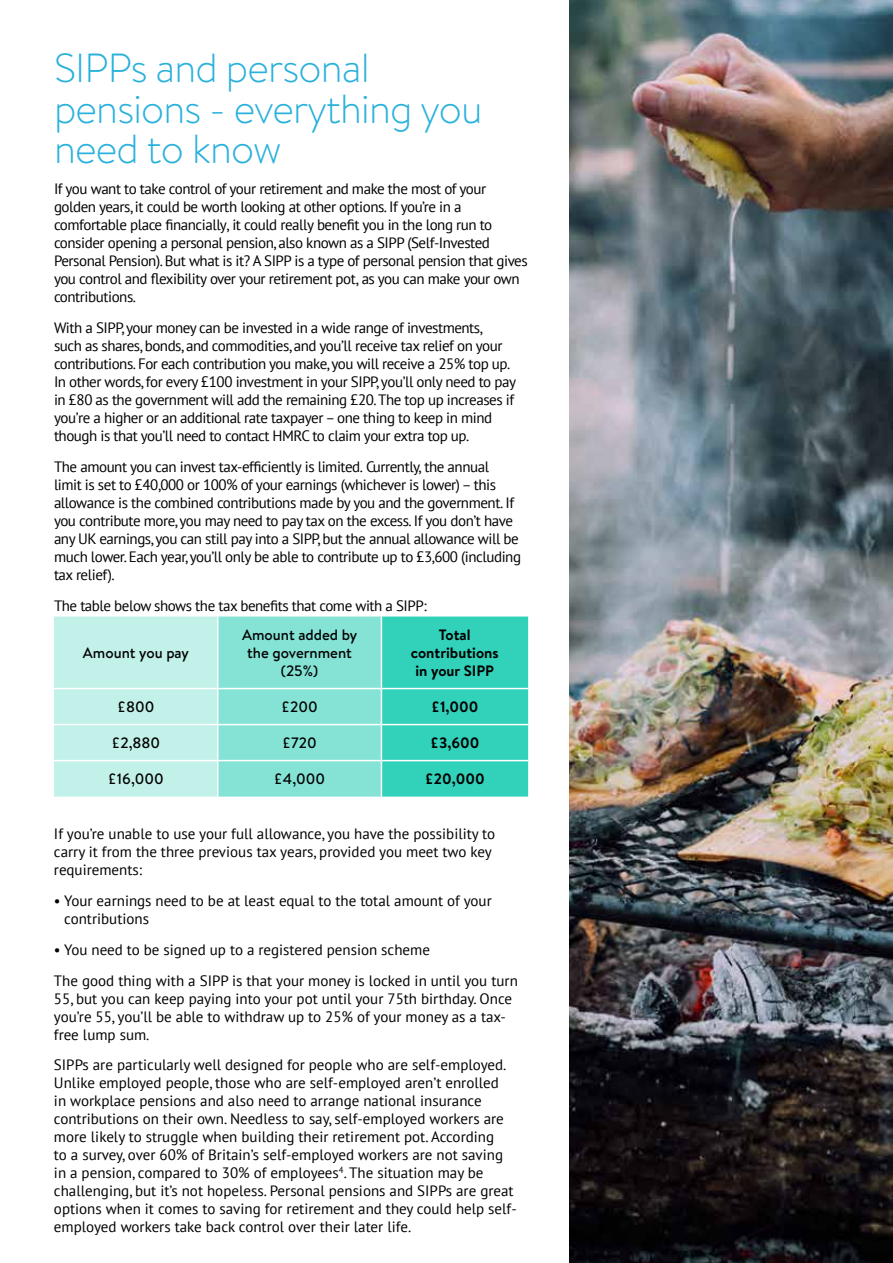
<style>
.page{position:relative;width:893px;height:1263px;background:#fff}
.page>*{position:absolute;margin:0;border:0;box-sizing:border-box;transform-origin:0 0}
.t1{font:300 40.65px/40.5px "Brandon Text";letter-spacing:-.02em;color:#28b1dc}
.t2{font:15px/18px "PT Sans";letter-spacing:-.03em;color:#000}
.t3{font:15px/18px "PT Sans";color:#000}
.t4{font:500 15px/18px "Brandon Text";color:#000;text-align:center}
.t5{font:700 15px/18px "Brandon Text";color:#000;text-align:center}
</style>
<div class="page">
<svg style="left:54px;top:616px;width:474px;height:181px;background:#82e2d4"></svg>
<hr style="left:217px;top:616px;width:1px;height:72px;background:#fff">
<hr style="left:381px;top:616px;width:1px;height:72px;background:#fff">
<hr style="left:54px;top:688px;width:164px;height:1px;background:#fff">
<hr style="left:218px;top:688px;width:163px;height:1px;background:#fff">
<hr style="left:217px;top:689px;width:1px;height:35px;background:#fff">
<hr style="left:381px;top:688px;width:147px;height:1px;background:#fff">
<hr style="left:381px;top:689px;width:1px;height:35px;background:#fff">
<hr style="left:54px;top:724px;width:164px;height:1px;background:#fff">
<hr style="left:218px;top:724px;width:163px;height:1px;background:#fff">
<hr style="left:217px;top:725px;width:1px;height:35px;background:#fff">
<hr style="left:381px;top:724px;width:147px;height:1px;background:#fff">
<hr style="left:381px;top:725px;width:1px;height:35px;background:#fff">
<hr style="left:54px;top:760px;width:164px;height:1px;background:#fff">
<hr style="left:218px;top:760px;width:163px;height:1px;background:#fff">
<hr style="left:217px;top:761px;width:1px;height:36px;background:#fff">
<hr style="left:381px;top:760px;width:147px;height:1px;background:#fff">
<hr style="left:381px;top:761px;width:1px;height:36px;background:#fff">
<img style="left:570px;top:0;width:323px;height:1263px">
<h1 class="t1" style="left:54px;top:47px;width:430px">SIPPs and personal pensions - everything you need to know</h1>
<p class="t2" style="left:54px;top:180px;width:475px">If you want to take control of your retirement and make the most of your golden years, it could be worth looking at other options. If you’re in a comfortable place financially, it could really benefit you in the long run to consider opening a personal pension, also known as a SIPP (Self-Invested Personal Pension). But what is it? A SIPP is a type of personal pension that gives you control and flexibility over your retirement pot, as you can make your own contributions.</p>
<p class="t2" style="left:54px;top:318px;width:464px">With a SIPP,your money can be invested in a wide range of investments,<br>such as shares, bonds, and commodities, and you’ll receive tax relief on your contributions. For each contribution you make,you will receive a 25% top up.<br>In other words, for every £100 investment in your SIPP,you’ll only need to pay in £80 as the government will add the remaining £20.The top up increases if you’re a higher or an additional rate taxpayer – one thing to keep in mind though is that you’ll need to contact HMRC to claim your extra top up.</p>
<p class="t2" style="left:54px;top:457px;width:469px">The amount you can invest tax-efficiently is limited. Currently, the annual<br>limit is set to £40,000 or 100% of your earnings (whichever is lower) – this allowance is the combined contributions made by you and the government. If you contribute more,you may need to pay tax on the excess. If you don’t have any UK earnings,you can still pay into a SIPP, but the annual allowance will be much lower. Each year,you’ll only be able to contribute up to £3,600 (including tax relief).</p>
<p class="t2" style="left:54px;top:596px;width:374px">The table below shows the tax benefits that come with a SIPP:</p>
<p class="t4" style="left:83px;top:643px;width:108px">Amount you pay</p>
<p class="t4" style="left:242px;top:625px;width:117px">Amount added by the government (25%)</p>
<p class="t5" style="left:411px;top:625px;width:89px">Total contributions in your SIPP</p>
<p class="t4" style="left:117px;top:697px;width:39px">£800</p>
<p class="t4" style="left:281px;top:697px;width:38px">£200</p>
<p class="t5" style="left:431px;top:697px;width:49px">£1,000</p>
<p class="t4" style="left:111px;top:733px;width:50px">£2,880</p>
<p class="t4" style="left:282px;top:733px;width:36px">£720</p>
<p class="t5" style="left:430px;top:733px;width:51px">£3,600</p>
<p class="t4" style="left:108px;top:769px;width:57px">£16,000</p>
<p class="t4" style="left:274px;top:769px;width:53px">£4,000</p>
<p class="t5" style="left:425px;top:769px;width:61px">£20,000</p>
<p class="t3" style="left:54px;top:825px;width:443px">If you’re unable to use your full allowance, you have the possibility to carry it from the three previous tax years, provided you meet two key requirements:</p>
<p class="t3" style="left:64px;top:891px;width:429px;text-indent:-10px">• Your earnings need to be at least equal to the total amount of your contributions</p>
<p class="t3" style="left:54px;top:934px;width:465px;line-height:30.8px">• You need to be signed up to a registered pension scheme<br>The good thing with a SIPP is that your money is locked in until you turn</p>
<p class="t3" style="left:54px;top:989px;width:460px">55, but you can keep paying into your pot until your 75th birthday. Once you’re 55, you’ll be able to withdraw up to 25% of your money as a tax&shy;free lump sum.</p>
<p class="t3" style="left:54px;top:1056px;width:464px">SIPPs are particularly well designed for people who are self-employed.<br>Unlike employed people, those who are self-employed aren’t enrolled<br>in workplace pensions and also need to arrange national insurance contributions on their own. Needless to say, self-employed workers are more likely to struggle when building their retirement pot. According<br>to a survey, over 60% of Britain’s self-employed workers are not saving in a pension, compared to 30% of employees<sup>4</sup>. The situation may be challenging, but it’s not hopeless. Personal pensions and SIPPs are great options when it comes to saving for retirement and they could help self&shy;employed workers take back control over their later life.</p>
</div>
